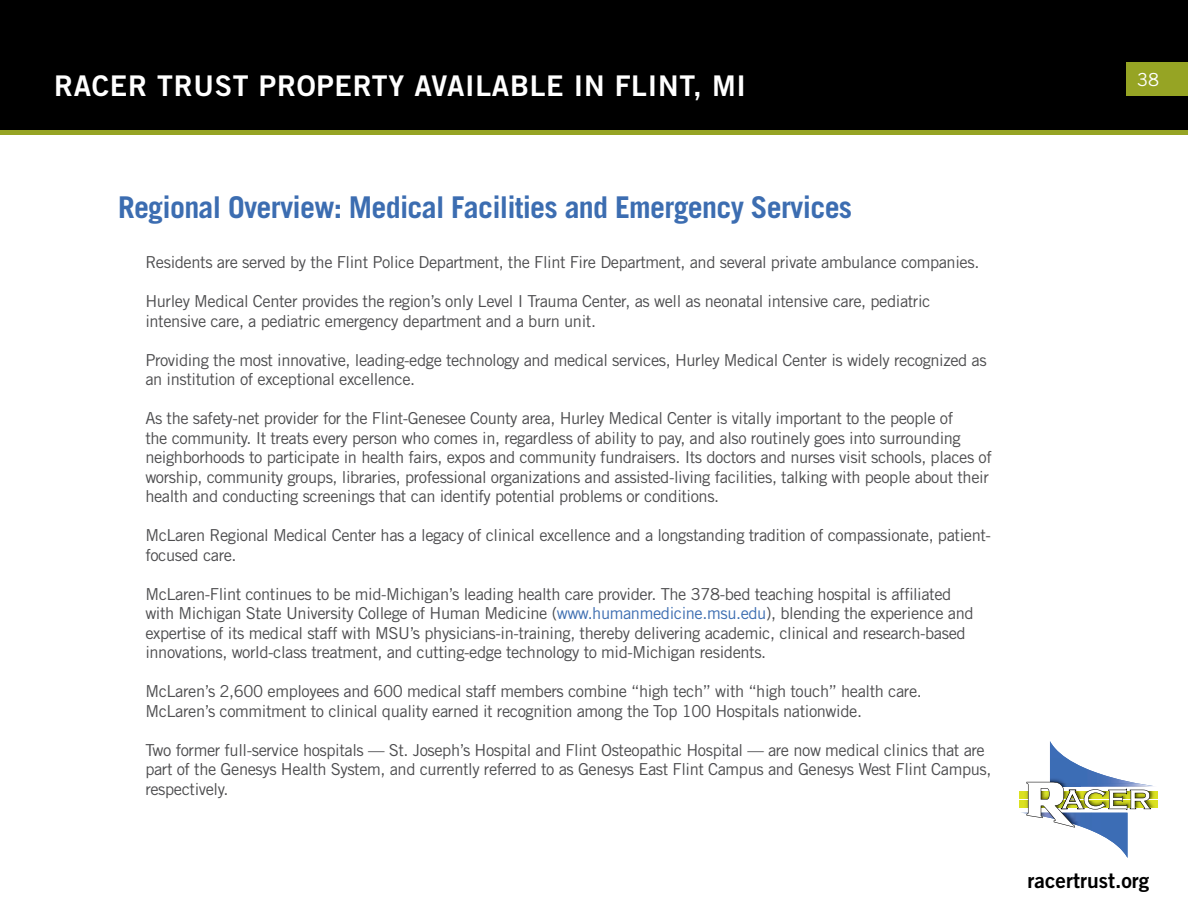
<style>
.page{position:relative;width:1188px;height:918px;background:#fff}
.page>*{position:absolute;margin:0;border:0;box-sizing:border-box;transform-origin:0 0}
.t1{font:700 30px "Trade Gothic LT Std";letter-spacing:-.025em;color:#3c6db1}
.t2{font:28.5px "Trade Gothic LT Std Bd 2";letter-spacing:.025em;color:#fff}
.t3{font:21px "Trade Gothic LT Std Bd 2";color:#000}
.t4{font:18px "Trade Gothic LT Std";color:#fff}
.t5{font:16.5px/19.5px "Trade Gothic LT Std";letter-spacing:-.025em;color:#4d4d4f}
.s1{color:#3c6db1}
</style>
<div class="page">
<div style="left:1px;top:1px;width:1186px;height:131px;background:#000"></div>
<div style="left:0;top:0;width:1188px;height:133px;border:2px solid #000"></div>
<div style="left:1126px;top:62px;width:62px;height:34px;background:#96a424"></div>
<div style="left:0;top:130px;width:1188px;height:5px;background:#96a424"></div>
<div style="left:1019px;top:791px;width:139px;height:7px;background:#dbe120"></div>
<div style="left:1019px;top:801px;width:139px;height:7px;background:#dbe120"></div>
<svg style="left:1021px;top:741px;width:137px;height:117px"></svg>
<h2 class="t2" style="left:54px;top:68px;width:694px">RACER TRUST PROPERTY AVAILABLE IN FLINT, MI</h2>
<p class="t4" style="left:1137px;top:68px;width:23px">38</p>
<h1 class="t1" style="left:118px;top:189px;width:736px">Regional Overview: Medical Facilities and Emergency Services</h1>
<p class="t5" style="left:145px;top:253px;width:835px">Residents are served by the Flint Police Department, the Flint Fire Department, and several private ambulance companies.</p>
<p class="t5" style="left:145px;top:292px;width:787px">Hurley Medical Center provides the region’s only Level I Trauma Center, as well as neonatal intensive care, pediatric intensive care, a pediatric emergency department and a burn unit.</p>
<p class="t5" style="left:145px;top:350px;width:843px">Providing the most innovative, leading-edge technology and medical services, Hurley Medical Center is widely recognized as an institution of exceptional excellence.</p>
<p class="t5" style="left:145px;top:409px;width:848px">As the safety-net provider for the Flint-Genesee County area, Hurley Medical Center is vitally important to the people of<br>the community. It treats every person who comes in, regardless of ability to pay, and also routinely goes into surrounding neighborhoods to participate in health fairs, expos and community fundraisers. Its doctors and nurses visit schools, places of worship, community groups, libraries, professional organizations and assisted-living facilities, talking with people about their health and conducting screenings that can identify potential problems or conditions.</p>
<p class="t5" style="left:145px;top:526px;width:847px">McLaren Regional Medical Center has a legacy of clinical excellence and a longstanding tradition of compassionate, patient&shy;focused care.</p>
<p class="t5" style="left:145px;top:584px;width:830px">McLaren-Flint continues to be mid-Michigan’s leading health care provider. The 378-bed teaching hospital is affiliated with Michigan State University College of Human Medicine (<span class="s1">www.humanmedicine.msu.edu</span>), blending the experience and expertise of its medical staff with MSU’s physicians-in-training, thereby delivering academic, clinical and research-based innovations, world-class treatment, and cutting-edge technology to mid-Michigan residents.</p>
<p class="t5" style="left:145px;top:682px;width:778px">McLaren’s 2,600 employees and 600 medical staff members combine “high tech” with “high touch” health care.<br>McLaren’s commitment to clinical quality earned it recognition among the Top 100 Hospitals nationwide.</p>
<p class="t5" style="left:145px;top:740px;width:848px">Two former full-service hospitals — St. Joseph’s Hospital and Flint Osteopathic Hospital — are now medical clinics that are part of the Genesys Health System, and currently referred to as Genesys East Flint Campus and Genesys West Flint Campus, respectively.</p>
<p class="t3" style="left:1028px;top:867px;width:123px">racertrust.org</p>
</div>
